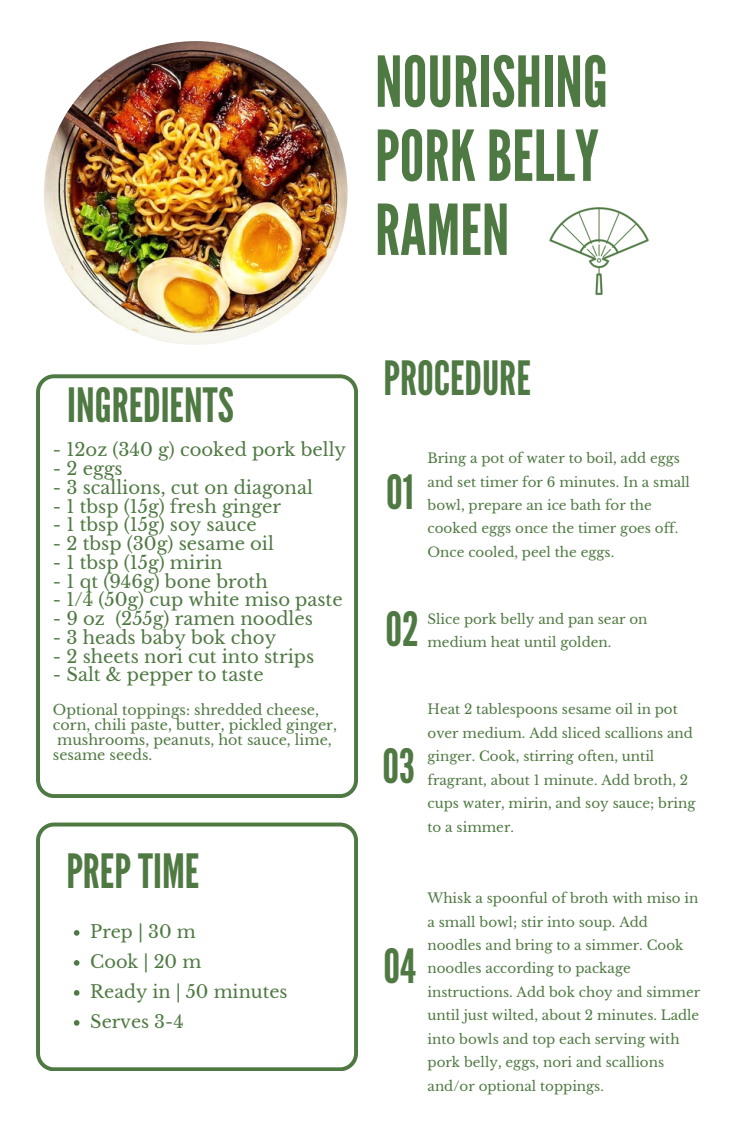
<style>
.page{position:relative;width:750px;height:1125px;background:#fff}
.page>*{position:absolute;margin:0;border:0;box-sizing:border-box;transform-origin:0 0}
.t1{font:70px/74px "League Gothic";color:#4f7942}
.t2{font:47.12px "League Gothic";color:#4f7942}
.t3{font:18px "Libre Baskerville";color:#4f7942}
.t4{font:17.62px/30px "Libre Baskerville";color:#4f7942}
.t5{font:14.25px/15px "Libre Baskerville";color:#4f7942}
.t6{font:13.5px/23.5px "Libre Baskerville";color:#4f7942}
</style>
<div class="page">
<svg style="left:36px;top:375px;width:322px;height:423px"></svg>
<svg style="left:36px;top:823px;width:322px;height:248px"></svg>
<img style="left:44px;top:41px;width:304px;height:304px;border-radius:50%">
<img style="left:549px;top:207px;width:100px;height:89px">
<svg style="left:74px;top:930px;width:5px;height:6px"></svg>
<svg style="left:74px;top:960px;width:5px;height:6px"></svg>
<svg style="left:74px;top:990px;width:5px;height:6px"></svg>
<svg style="left:74px;top:1020px;width:5px;height:6px"></svg>
<h1 class="t1" style="left:375px;top:46px;width:235px">NOURISHING<br>PORKBELLY<br>RAMEN</h1>
<h2 class="t2" style="left:67px;top:378px;width:168px">INGREDIENTS</h2>
<h3 class="t3" style="left:53px;top:439px;width:295px">- 12oz (340 g) cooked pork belly</h3>
<h3 class="t3" style="left:53px;top:458px;width:71px">- 2 eggs</h3>
<h3 class="t3" style="left:53px;top:476px;width:261px">- 3 scallions, cut on diagonal</h3>
<h3 class="t3" style="left:53px;top:495px;width:230px">- 1 tbsp (15g) fresh ginger</h3>
<h3 class="t3" style="left:53px;top:514px;width:205px">- 1 tbsp (15g) soy sauce</h3>
<h3 class="t3" style="left:53px;top:533px;width:222px">- 2 tbsp (30g) sesame oil</h3>
<h3 class="t3" style="left:53px;top:551px;width:171px">- 1 tbsp (15g) mirin</h3>
<h3 class="t3" style="left:53px;top:570px;width:216px">- 1 qt (946g) bone broth</h3>
<h3 class="t3" style="left:53px;top:589px;width:291px">- 1/4 (50g) cup white miso paste</h3>
<h3 class="t3" style="left:53px;top:608px;width:262px">- 9 oz (255g) ramen noodles</h3>
<h3 class="t3" style="left:53px;top:626px;width:225px">- 3 heads baby bok choy</h3>
<h3 class="t3" style="left:53px;top:645px;width:263px">- 2 sheets nori cut into strips</h3>
<h3 class="t3" style="left:53px;top:664px;width:212px">- Salt &amp; pepper to taste</h3>
<p class="t5" style="left:53px;top:703px;width:285px">Optional toppings: shredded cheese, corn, chili paste, butter, pickled ginger, mushrooms, peanuts, hot sauce, lime, sesame seeds.</p>
<h2 class="t2" style="left:66px;top:844px;width:135px">PREPTIME</h2>
<h3 class="t4" style="left:90px;top:916px;width:199px">Prep | 30 m<br>Cook | 20 m<br>Ready in | 50 minutes<br>Serves 3-4</h3>
<h2 class="t2" style="left:383px;top:351px;width:149px">PROCEDURE</h2>
<h2 class="t2" style="left:386px;top:465px;width:29px">01</h2>
<p class="t6" style="left:428px;top:447px;width:264px">Bring a pot of water to boil, add eggs and set timer for 6 minutes. In a small bowl, prepare an ice bath for the cooked eggs once the timer goes off.<br>Once cooled, peel the eggs.</p>
<h2 class="t2" style="left:385px;top:601px;width:35px">02</h2>
<p class="t6" style="left:428px;top:607px;width:222px">Slice pork belly and pan sear on medium heat until golden.</p>
<h2 class="t2" style="left:383px;top:739px;width:34px">03</h2>
<p class="t6" style="left:428px;top:698px;width:269px">Heat 2 tablespoons sesame oil in pot over medium. Add sliced scallions and ginger. Cook, stirring often, until fragrant, about 1 minute. Add broth, 2 cups water, mirin, and soy sauce; bring to a simmer.</p>
<h2 class="t2" style="left:383px;top:939px;width:34px">04</h2>
<p class="t6" style="left:428px;top:887px;width:274px">Whisk a spoonful of broth with miso in a small bowl; stir into soup. Add noodles and bring to a simmer. Cook noodles according to package instructions. Add bok choy and simmer until just wilted, about 2 minutes. Ladle into bowls and top each serving with pork belly, eggs, nori and scallions and/or optional toppings.</p>
</div>
